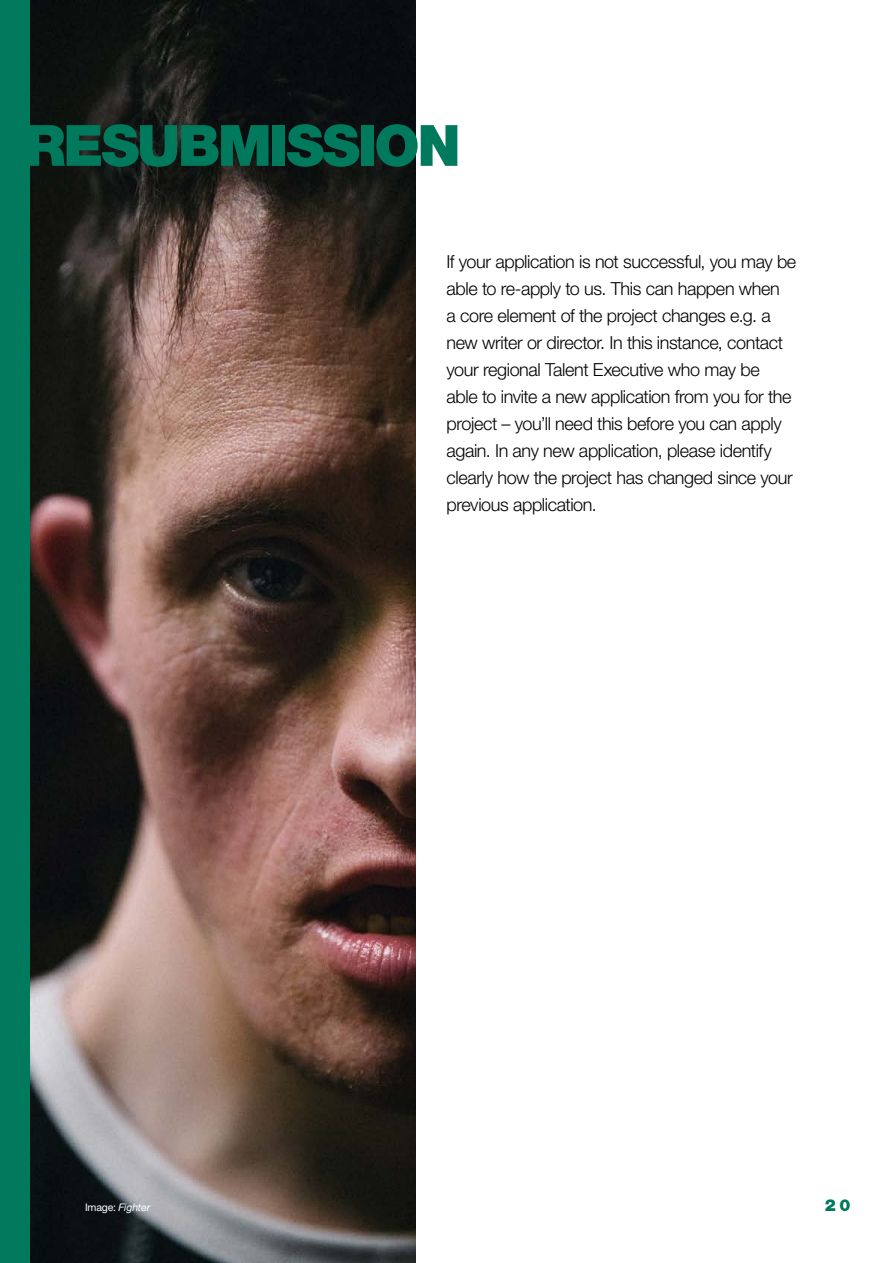
<style>
.page{position:relative;width:893px;height:1263px;background:#fff}
.page>*{position:absolute;margin:0;border:0;box-sizing:border-box;transform-origin:0 0}
.t1{font:900 57px "Helvetica Neue LT Std";letter-spacing:-.04em;color:#00795d}
.t2{font:300 18px/27px "Helvetica Neue LT Std";letter-spacing:-.02em;color:#000}
.t3{font:900 16.5px "Helvetica Neue LT Std";color:#00795d}
.t4{font:italic 10.5px "Helvetica Neue LT Std";letter-spacing:-.015em;color:#fff}
.s1{font-style:normal}
</style>
<div class="page">
<img style="left:30px;top:0;width:386px;height:1263px">
<div style="left:0;top:0;width:30px;height:1263px;background:#00795d"></div>
<h1 class="t1" style="left:23px;top:112px;width:439px">RESUBMISSION</h1>
<p class="t2" style="left:446px;top:248px;width:351px">If your application is not successful, you may be able to re-apply to us. This can happen when<br>a core element of the project changes e.g. a new writer or director. In this instance, contact your regional Talent Executive who may be<br>able to invite a new application from you for the project – you’ll need this before you can apply again. In any new application, please identify clearly how the project has changed since your previous application.</p>
<p class="t4" style="left:85px;top:1201px;width:67px"><span class="s1">Image:</span> Fighter</p>
<p class="t3" style="left:825px;top:1196px;width:27px">20</p>
</div>
